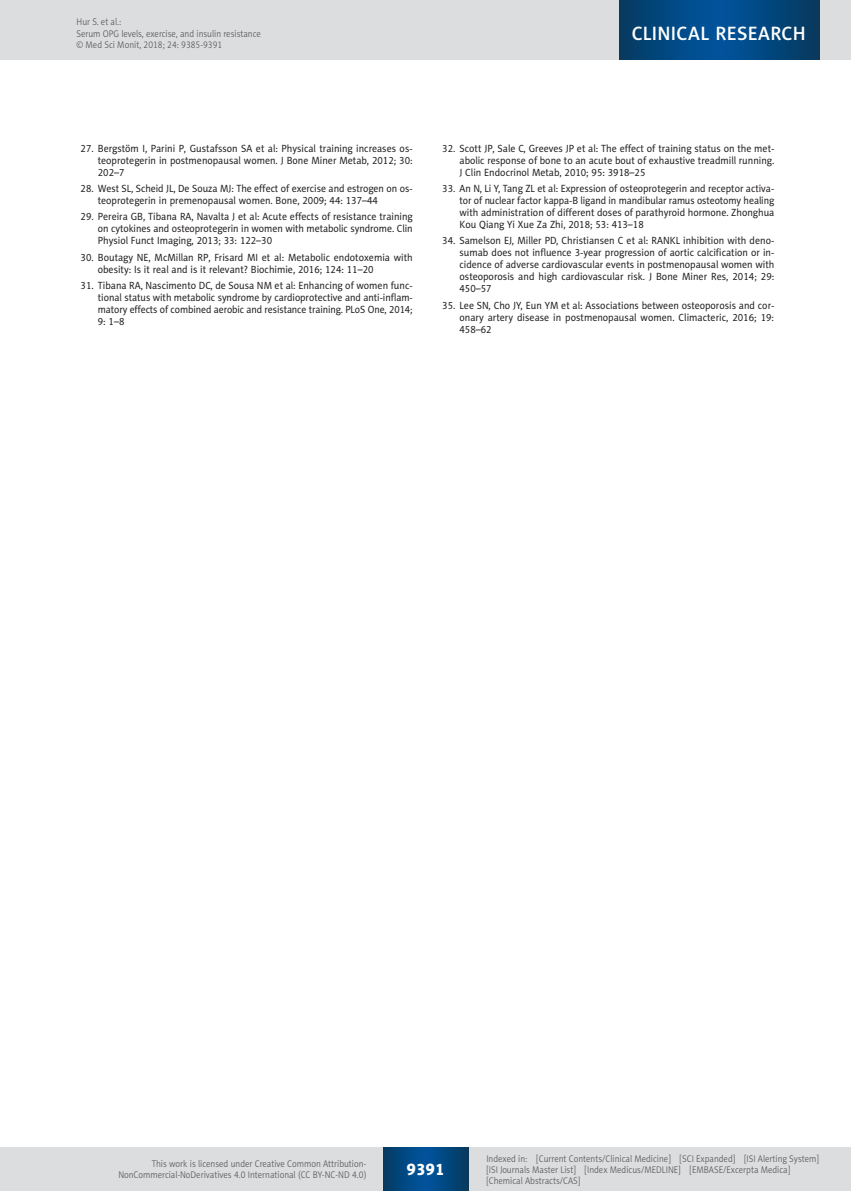
<style>
.page{position:relative;width:851px;height:1191px;background:#fff}
.page>*{position:absolute;margin:0;border:0;box-sizing:border-box;transform-origin:0 0}
.t1{font:19.5px "Naomi Sans EFN Medium";letter-spacing:.015em;color:#fff}
.t2{font:16.5px "Naomi Sans EFN Heavy";color:#fff}
.MSM_Referencje_punkt{font:10.5px/12px "Naomi Sans EFN";color:#231f20;text-align:justify;scale:.95 1}
.MSM_Referencje_punkt-2{font:10.5px/12px "Naomi Sans EFN";color:#231f20;scale:.94 1}
.t3{font:9.75px/11.2px "Naomi Sans EFN Light";color:#57585a;scale:.9 1}
</style>
<div class="page">
<div style="left:0;top:1148px;width:850px;height:43px;background:#dcdddf"></div>
<svg style="left:383px;top:1147px;width:85px;height:43px;background:#02477e"></svg>
<div style="left:0;top:0;width:850px;height:60px;background:#dcdddf"></div>
<svg style="left:619px;top:0;width:200px;height:60px;background:#02477e"></svg>
<p class="t3" style="left:77px;top:16px;width:206px">Hur S. et al.:<br>Serum OPG levels, exercise, and insulin resistance © Med Sci Monit, 2018; 24: 9385-9391</p>
<h1 class="t1" style="left:631px;top:22px;width:175px">CLINICAL RESEARCH</h1>
<p class="MSM_Referencje_punkt" style="left:98px;top:142px;width:333px;text-indent:-17px">27. Bergstöm I, Parini P, Gustafsson SA et al: Physical training increases os&shy;teoprotegerin in postmenopausal women. J Bone Miner Metab, 2012; 30:<br>202–7</p>
<p class="MSM_Referencje_punkt-2" style="left:98px;top:183px;width:336px;text-indent:-17px">28. West SL, Scheid JL, De Souza MJ: The effect of exercise and estrogen on os&shy;teoprotegerin in premenopausal women. Bone, 2009; 44: 137–44</p>
<p class="MSM_Referencje_punkt" style="left:98px;top:211px;width:333px;text-indent:-17px">29. Pereira GB, Tibana RA, Navalta J et al: Acute effects of resistance training on cytokines and osteoprotegerin in women with metabolic syndrome. Clin Physiol Funct Imaging, 2013; 33: 122–30</p>
<p class="MSM_Referencje_punkt" style="left:98px;top:251px;width:333px;text-indent:-17px">30. Boutagy NE, McMillan RP, Frisard MI et al: Metabolic endotoxemia with obesity: Is it real and is it relevant? Biochimie, 2016; 124: 11–20</p>
<p class="MSM_Referencje_punkt" style="left:98px;top:279px;width:333px;text-indent:-17px">31. Tibana RA, Nascimento DC, de Sousa NM et al: Enhancing of women func&shy;tional status with metabolic syndrome by cardioprotective and anti-inflam&shy;matory effects of combined aerobic and resistance training. PLoS One, 2014; 9: 1–8</p>
<p class="MSM_Referencje_punkt" style="left:459px;top:142px;width:333px;text-indent:-17px">32. Scott JP, Sale C, Greeves JP et al: The effect of training status on the met&shy;abolic response of bone to an acute bout of exhaustive treadmill running.<br>J Clin Endocrinol Metab, 2010; 95: 3918–25</p>
<p class="MSM_Referencje_punkt" style="left:459px;top:183px;width:333px;text-indent:-17px">33. An N, Li Y, Tang ZL et al: Expression of osteoprotegerin and receptor activa&shy;tor of nuclear factor kappa-B ligand in mandibular ramus osteotomy healing with administration of different doses of parathyroid hormone. Zhonghua Kou Qiang Yi Xue Za Zhi, 2018; 53: 413–18</p>
<p class="MSM_Referencje_punkt" style="left:459px;top:235px;width:333px;text-indent:-17px">34. Samelson EJ, Miller PD, Christiansen C et al: RANKL inhibition with deno&shy;sumab does not influence 3-year progression of aortic calcification or in&shy;cidence of adverse cardiovascular events in postmenopausal women with osteoporosis and high cardiovascular risk. J Bone Miner Res, 2014; 29:<br>450–57</p>
<p class="MSM_Referencje_punkt" style="left:459px;top:299px;width:333px;text-indent:-17px">35. Lee SN, Cho JY, Eun YM et al: Associations between osteoporosis and cor&shy;onary artery disease in postmenopausal women. Climacteric, 2016; 19:<br>458–62</p>
<p class="t3" style="left:118px;top:1158px;width:277px;text-align:right">This work is licensed under Creative Common Attribution-<br>NonCommercial-NoDerivatives 4.0 International (CC BY-NC-ND 4.0)</p>
<h2 class="t2" style="left:406px;top:1159px;width:40px">9391</h2>
<p class="t3" style="left:486px;top:1152px;width:371px">Indexed in: [Current Contents/Clinical Medicine] [SCI Expanded] [ISI Alerting System] [ISI Journals Master List] [Index Medicus/MEDLINE] [EMBASE/Excerpta Medica] [Chemical Abstracts/CAS]</p>
</div>
